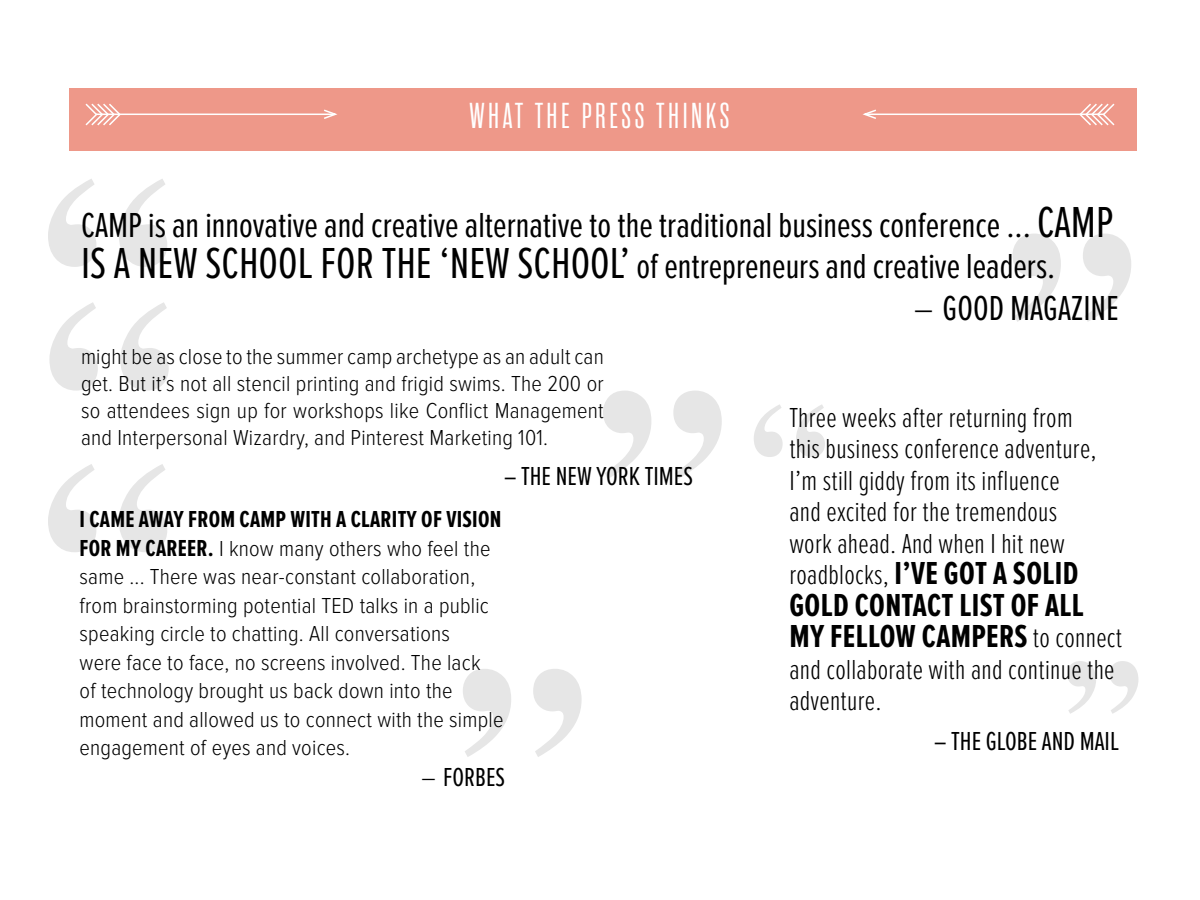
<style>
.page{position:relative;width:1200px;height:900px;background:#fff}
.page>*{position:absolute;margin:0;border:0;box-sizing:border-box;transform-origin:0 0}
.t1{font:extra-condensed 36px/40.5px "Proxima Nova";color:#000}
.t2{font:36px "Rama Gothic M";letter-spacing:.1em;color:#fff}
.t3{font:700 extra-condensed 33px/31.5px "Proxima Nova";letter-spacing:.01em;color:#000}
.t4{font:300 extra-condensed 28.5px/31.5px "Proxima Nova";letter-spacing:.01em;color:#000}
.t5{font:extra-condensed 27px "Proxima Nova";color:#000}
.t6{font:700 extra-condensed 24px "Proxima Nova";letter-spacing:.01em;color:#000}
.t7{font:300 condensed 22.5px/28.5px "Proxima Nova";letter-spacing:.01em;color:#000;text-align:justify}
.s1{font-size:45px}
.s2{font-weight:700;font-stretch:extra-condensed;font-size:24px}
.s3{font-weight:300;font-stretch:condensed}
.s4{font-weight:300;font-size:28.5px}
</style>
<div class="page">
<div style="left:69px;top:89px;width:1068px;height:62px;background:#ee9889"></div>
<svg style="left:49px;top:302px;width:120px;height:89px"></svg>
<svg style="left:48px;top:464px;width:119px;height:88px"></svg>
<svg style="left:48px;top:179px;width:119px;height:88px"></svg>
<svg style="left:754px;top:404px;width:71px;height:53px"></svg>
<svg style="left:1067px;top:661px;width:71px;height:53px"></svg>
<svg style="left:603px;top:391px;width:119px;height:88px"></svg>
<svg style="left:463px;top:669px;width:119px;height:88px"></svg>
<svg style="left:1012px;top:234px;width:119px;height:88px"></svg>
<hr style="left:96px;top:114px;width:239px;height:1px;background:#fff">
<svg style="left:322px;top:109px;width:15px;height:10px"></svg>
<svg style="left:85px;top:103px;width:37px;height:23px"></svg>
<hr style="left:865px;top:114px;width:239px;height:1px;background:#fff">
<svg style="left:863px;top:109px;width:15px;height:10px"></svg>
<svg style="left:1078px;top:103px;width:37px;height:23px"></svg>
<h1 class="t2" style="left:469px;top:98px;width:262px">WHAT THE PRESS THINKS</h1>
<h1 class="t1" style="left:81px;top:205px;width:1034px">CAMP is an innovative and creative alternative to the traditional business conference ... <span class="s1">CAMP<br>IS A NEW SCHOOL FOR THE ‘NEW SCHOOL’</span> of entrepreneurs and creative leaders.</h1>
<p class="t7" style="left:81px;top:343px;width:524px;line-height:27px">might be as close to the summer camp archetype as an adult can get. But it’s not all stencil printing and frigid swims. The 200 or so attendees sign up for workshops like Conflict Management and Interpersonal Wizardry, and Pinterest Marketing 101.</p>
<p class="t5" style="left:504px;top:461px;width:190px">– THE NEW YORK TIMES</p>
<p class="t6" style="left:80px;top:506px;width:423px">I CAME AWAY FROM CAMP WITH A CLARITY OF VISION</p>
<p class="t7" style="left:80px;top:534px;width:425px;text-align:left"><span class="s2">FOR MY CAREER.</span> I know many others who feel the same ... There was near-constant collaboration, from brainstorming potential TED talks in a public speaking circle to chatting. All conversations<br>were face to face, no screens involved. The lack<br>of technology brought us back down into the moment and allowed us to connect with the simple engagement of eyes and voices.</p>
<p class="t5" style="left:422px;top:763px;width:85px"><span class="s3">–</span> FORBES</p>
<h1 class="t1" style="left:914px;top:288px;width:206px"><span class="s3">–</span> GOOD MAGAZINE</h1>
<p class="t4" style="left:789px;top:401px;width:309px">Three weeks after returning from this business conference adventure,<br>I’m still giddy from its influence and excited for the tremendous work ahead. And when I hit new</p>
<h2 class="t3" style="left:789px;top:557px;width:334px"><span class="s4">roadblocks,</span> I’VE GOT A SOLID<br>GOLD CONTACT LIST OF ALL<br>MY FELLOW CAMPERS <span class="s4">to connect</span></h2>
<p class="t4" style="left:789px;top:653px;width:327px">and collaborate with and continue the adventure.</p>
<p class="t5" style="left:934px;top:727px;width:186px">– THE GLOBE AND MAIL</p>
</div>
